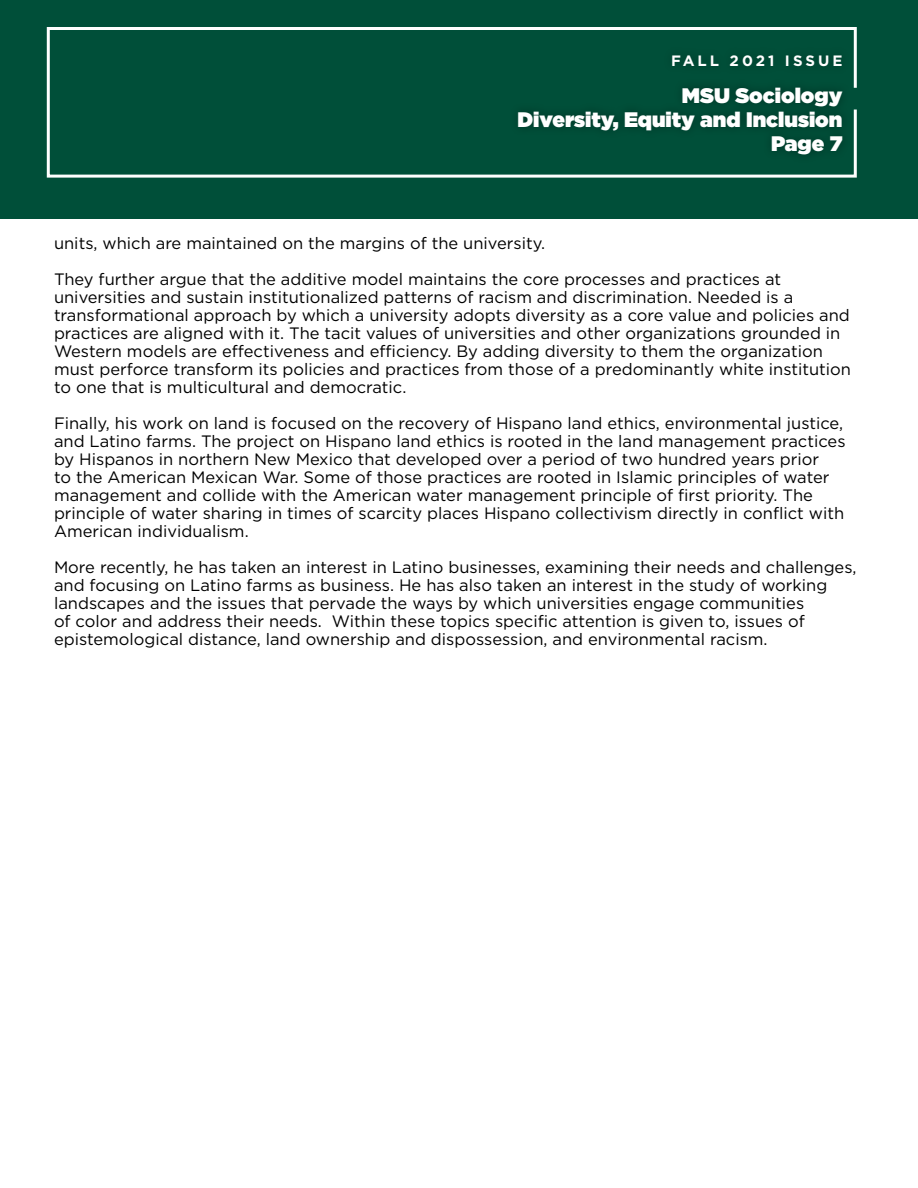
<style>
.page{position:relative;width:918px;height:1188px;background:#fff}
.page>*{position:absolute;margin:0;border:0;box-sizing:border-box;transform-origin:0 0}
.t1{font:900 21px/24px "Gotham";color:#fff;text-align:right}
.t2{font:16.5px/18px "Gotham";color:#000}
.t3{font:700 15px "Gotham";letter-spacing:.2em;color:#fff}
</style>
<div class="page">
<div style="left:0;top:0;width:918px;height:219px;background:#004f39"></div>
<svg style="left:46px;top:27px;width:811px;height:151px"></svg>
<p class="t3" style="left:671px;top:51px;width:173px">FALL 2021 ISSUE</p>
<p class="t1" style="left:518px;top:83px;width:326px">MSU Sociology<br>Diversity, Equity and Inclusion<br>Page 7</p>
<p class="t2" style="left:54px;top:225px;width:729px;line-height:36px">units, which are maintained on the margins of the university.<br>They further argue that the additive model maintains the core processes and practices at</p>
<p class="t2" style="left:54px;top:288px;width:799px">universities and sustain institutionalized patterns of racism and discrimination. Needed is a transformational approach by which a university adopts diversity as a core value and policies and practices are aligned with it. The tacit values of universities and other organizations grounded in Western models are effectiveness and efficiency. By adding diversity to them the organization must perforce transform its policies and practices from those of a predominantly white institution to one that is multicultural and democratic.</p>
<p class="t2" style="left:54px;top:414px;width:793px">Finally, his work on land is focused on the recovery of Hispano land ethics, environmental justice, and Latino farms. The project on Hispano land ethics is rooted in the land management practices by Hispanos in northern New Mexico that developed over a period of two hundred years prior<br>to the American Mexican War. Some of those practices are rooted in Islamic principles of water management and collide with the American water management principle of first priority. The principle of water sharing in times of scarcity places Hispano collectivism directly in conflict with American individualism.</p>
<p class="t2" style="left:54px;top:558px;width:804px">More recently, he has taken an interest in Latino businesses, examining their needs and challenges, and focusing on Latino farms as business. He has also taken an interest in the study of working landscapes and the issues that pervade the ways by which universities engage communities<br>of color and address their needs. Within these topics specific attention is given to, issues of epistemological distance, land ownership and dispossession, and environmental racism.</p>
</div>
